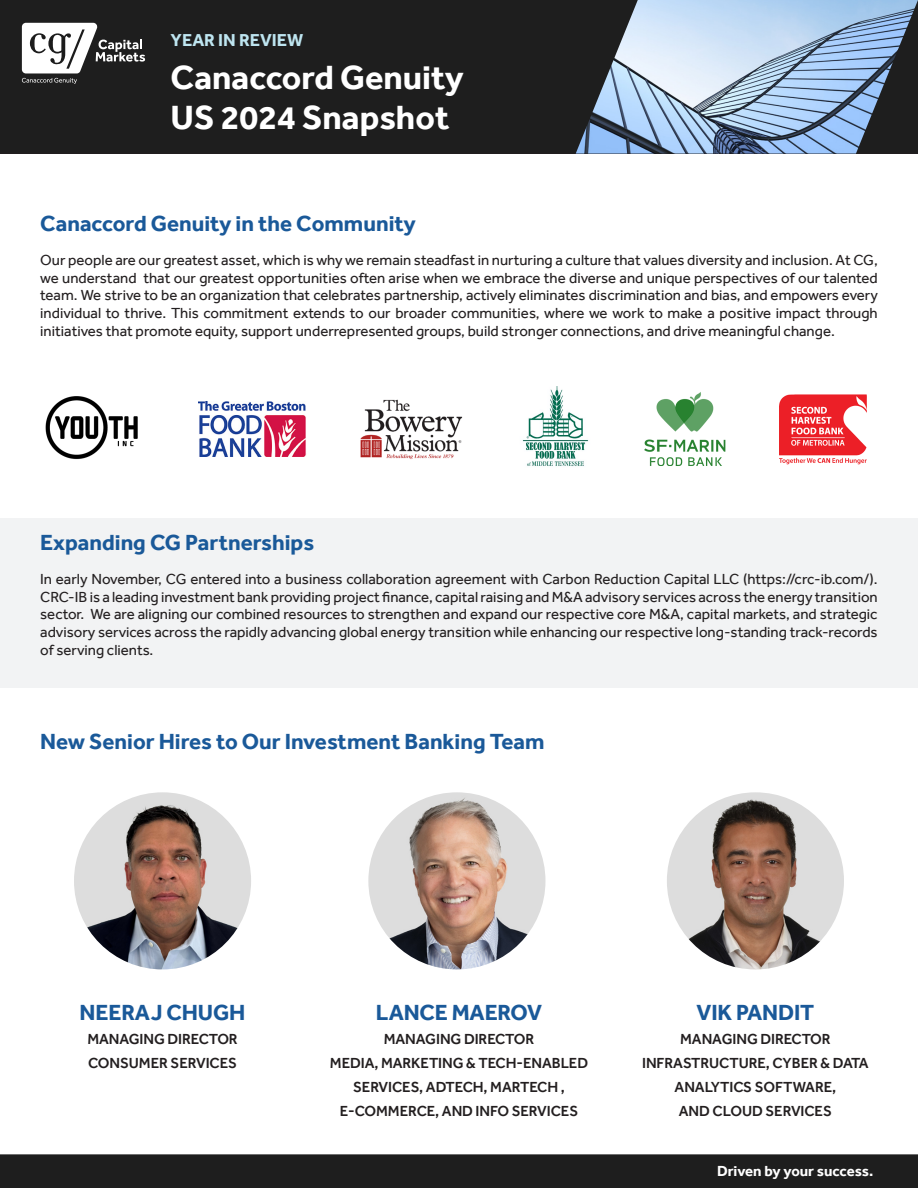
<style>
.page{position:relative;width:918px;height:1188px;background:#fff}
.page>*{position:absolute;margin:0;border:0;box-sizing:border-box;transform-origin:0 0}
.t1{font:700 34.5px "Effra";color:#fff}
.t2{font:700 22.5px "Effra";color:#1a5999}
.t3{font:700 17.7px "Effra";color:#bee5f0}
.t4{font:15px/17.7px "Effra";color:#231f20;text-align:justify}
.t5{font:500 15px/24px "Effra";letter-spacing:-.005em;color:#231f20;text-align:center}
.t6{font:700 15px "Effra";color:#fff}
</style>
<div class="page">
<div style="left:0;top:1154px;width:918px;height:34px;background:#1e1e1e"></div>
<div style="left:0;top:0;width:576px;height:154px;background:#1e1e1e"></div>
<svg style="left:22px;top:23px;width:123px;height:61px"></svg>
<img style="left:576px;top:0;width:342px;height:154px">
<img style="left:45px;top:396px;width:93px;height:64px">
<img style="left:199px;top:401px;width:107px;height:56px">
<img style="left:360px;top:399px;width:103px;height:60px">
<img style="left:522px;top:386px;width:67px;height:80px">
<img style="left:644px;top:392px;width:82px;height:74px">
<img style="left:779px;top:394px;width:88px;height:71px">
<img style="left:74px;top:792px;width:177px;height:177px;border-radius:89px">
<img style="left:368px;top:792px;width:177px;height:177px;border-radius:89px">
<img style="left:667px;top:792px;width:177px;height:177px;border-radius:89px">
<div style="left:0;top:519px;width:918px;height:169px;background:#f2f3f4"></div>
<p class="t3" style="left:171px;top:29px;width:134px">YEAR IN REVIEW</p>
<p class="t1" style="left:171px;top:57px;width:295px">Canaccord Genuity</p>
<p class="t1" style="left:171px;top:97px;width:280px">US 2024 Snapshot</p>
<p class="t2" style="left:40px;top:210px;width:377px">Canaccord Genuity in the Community</p>
<p class="t4" style="left:40px;top:251px;width:839px">Our people are our greatest asset, which is why we remain steadfast in nurturing a culture that values diversity and inclusion. At CG, we understand that our greatest opportunities often arise when we embrace the diverse and unique perspectives of our talented team. We strive to be an organization that celebrates partnership, actively eliminates discrimination and bias, and empowers every individual to thrive. This commitment extends to our broader communities, where we work to make a positive impact through initiatives that promote equity, support underrepresented groups, build stronger connections, and drive meaningful change.</p>
<p class="t2" style="left:40px;top:529px;width:276px">Expanding CG Partnerships</p>
<p class="t4" style="left:40px;top:570px;width:839px">In early November, CG entered into a business collaboration agreement with Carbon Reduction Capital LLC (https://crc-ib.com/).<br>CRC-IB is a leading investment bank providing project finance, capital raising and M&amp;A advisory services across the energy transition sector. We are aligning our combined resources to strengthen and expand our respective core M&amp;A, capital markets, and strategic advisory services across the rapidly advancing global energy transition while enhancing our respective long-standing track-records of serving clients.</p>
<p class="t2" style="left:40px;top:728px;width:506px">New Senior Hires to Our Investment Banking Team</p>
<p class="t2" style="left:80px;top:999px;width:167px">NEERAJ CHUGH</p>
<p class="t5" style="left:87px;top:1027px;width:152px">MANAGING DIRECTOR</p>
<p class="t5" style="left:88px;top:1051px;width:151px">CONSUMER SERVICES</p>
<p class="t2" style="left:376px;top:999px;width:168px">LANCE MAEROV</p>
<p class="t5" style="left:384px;top:1027px;width:152px">MANAGING DIRECTOR</p>
<p class="t5" style="left:330px;top:1051px;width:260px">MEDIA, MARKETING &amp; TECH-ENABLED<br>SERVICES, ADTECH, MARTECH ,</p>
<p class="t5" style="left:340px;top:1099px;width:240px">E-COMMERCE, AND INFO SERVICES</p>
<p class="t2" style="left:697px;top:999px;width:119px">VIK PANDIT</p>
<p class="t5" style="left:680px;top:1027px;width:152px">MANAGING DIRECTOR</p>
<p class="t5" style="left:642px;top:1051px;width:228px">INFRASTRUCTURE, CYBER &amp; DATA</p>
<p class="t5" style="left:675px;top:1075px;width:163px">ANALYTICS SOFTWARE,</p>
<p class="t5" style="left:679px;top:1099px;width:155px">AND CLOUD SERVICES</p>
<p class="t6" style="left:717px;top:1162px;width:158px">Driven by your success.</p>
</div>
